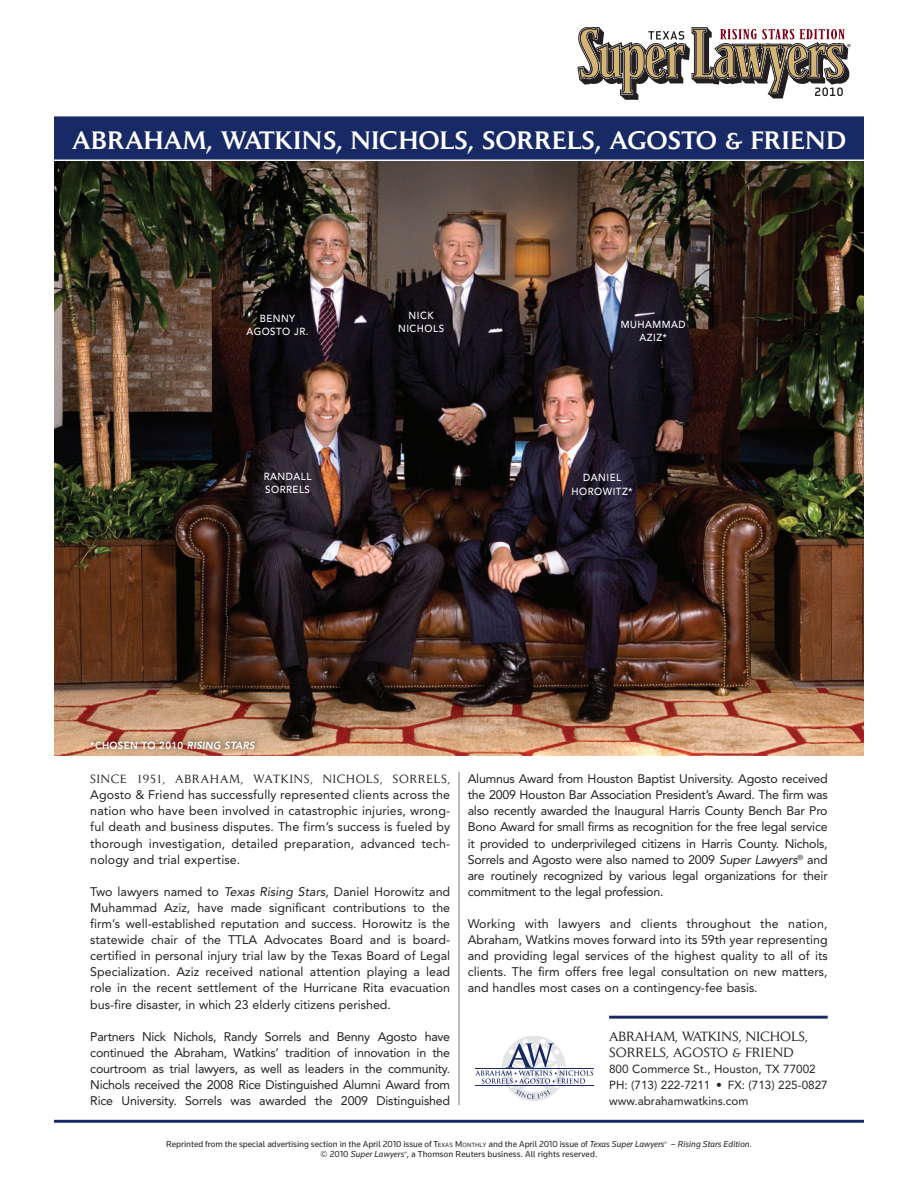
<style>
.page{position:relative;width:918px;height:1188px;background:#fff}
.page>*{position:absolute;margin:0;border:0;box-sizing:border-box;transform-origin:0 0}
.t1{font:500 24.9px "Daily News";color:#fff}
.t2{font:13.2px/16px "Daily News";letter-spacing:.02em;color:#231f20}
.t3{font:12.45px/16px "Avenir";color:#231f20;text-align:justify}
.t4{font:11.7px/16px "Avenir";color:#231f20}
.t5{font:11.7px "Daily News";letter-spacing:.07em;color:#231f20}
.t6{font:500 10.2px/13.2px "Avenir";letter-spacing:.05em;color:#fff;text-align:center;scale:.95 1}
.t7{font:800 10.2px "Avenir";letter-spacing:.03em;color:#fff;scale:.95 1}
.t8{font:9px/10.5px "Knowledge";color:#231f20;text-align:center}
.s1{font-style:italic}
.s2{font-size:6.3px}
</style>
<div class="page">
<svg style="left:578px;top:27px;width:272px;height:73px"></svg>
<img style="left:54px;top:161px;width:810px;height:595px">
<div style="left:54px;top:119px;width:810px;height:41px;background:#182a65"></div>
<hr style="left:459px;top:772px;width:1px;height:333px;background:#76787b">
<hr style="left:609px;top:1016px;width:219px;height:3px;background:#182a65">
<hr style="left:54px;top:1120px;width:810px;height:3px;background:#182a65">
<hr style="left:54px;top:116px;width:810px;height:3px;background:#182a65">
<img style="left:85px;top:735px;width:175px;height:19px">
<svg style="left:475px;top:1036px;width:118px;height:65px"></svg>
<hr style="left:475px;top:1069px;width:118px;height:1px;background:#182a65">
<hr style="left:475px;top:1085px;width:118px;height:1px;background:#182a65">
<h1 class="t1" style="left:72px;top:131px;width:776px">ABRAHAM, WATKINS, NICHOLS, SORRELS, AGOSTO &amp; FRIEND</h1>
<p class="t6" style="left:246px;top:313px;width:67px">BENNY<br>AGOSTO JR.</p>
<p class="t6" style="left:264px;top:471px;width:52px;text-align:left">RANDALL<br>SORRELS</p>
<p class="t6" style="left:398px;top:310px;width:50px">NICK<br>NICHOLS</p>
<p class="t6" style="left:621px;top:319px;width:70px">MUHAMMAD<br>AZIZ*</p>
<p class="t6" style="left:572px;top:472px;width:66px">DANIEL<br>HOROWITZ*</p>
<p class="t7" style="left:90px;top:741px;width:175px">*CHOSEN TO 2010 <span class="s1">RISING STARS</span></p>
<p class="t5" style="left:90px;top:775px;width:361px">SINCE 1951, ABRAHAM, WATKINS, NICHOLS, SORRELS,</p>
<p class="t3" style="left:90px;top:788px;width:361px">Agosto &amp; Friend has successfully represented clients across the nation who have been involved in catastrophic injuries, wrong&shy;ful death and business disputes. The firm’s success is fueled by thorough investigation, detailed preparation, advanced tech&shy;nology and trial expertise.</p>
<p class="t3" style="left:90px;top:885px;width:361px">Two lawyers named to <span class="s1">Texas Rising Stars</span>, Daniel Horowitz and Muhammad Aziz, have made significant contributions to the firm’s well-established reputation and success. Horowitz is the statewide chair of the TTLA Advocates Board and is board&shy;certified in personal injury trial law by the Texas Board of Legal Specialization. Aziz received national attention playing a lead role in the recent settlement of the Hurricane Rita evacuation bus-fire disaster, in which 23 elderly citizens perished.</p>
<p class="t3" style="left:90px;top:1029px;width:361px">Partners Nick Nichols, Randy Sorrels and Benny Agosto have continued the Abraham, Watkins’ tradition of innovation in the courtroom as trial lawyers, as well as leaders in the community.<br>Nichols received the 2008 Rice Distinguished Alumni Award from Rice University. Sorrels was awarded the 2009 Distinguished</p>
<p class="t3" style="left:468px;top:772px;width:361px">Alumnus Award from Houston Baptist University. Agosto received the 2009 Houston Bar Association President’s Award. The firm was also recently awarded the Inaugural Harris County Bench Bar Pro Bono Award for small firms as recognition for the free legal service it provided to underprivileged citizens in Harris County. Nichols, Sorrels and Agosto were also named to 2009 <span class="s1">Super Lawyers</span><sup>®</sup> and are routinely recognized by various legal organizations for their commitment to the legal profession.</p>
<p class="t3" style="left:468px;top:917px;width:361px">Working with lawyers and clients throughout the nation, Abraham, Watkins moves forward into its 59th year representing and providing legal services of the highest quality to all of its clients. The firm offers free legal consultation on new matters, and handles most cases on a contingency-fee basis.</p>
<p class="t2" style="left:609px;top:1029px;width:200px">ABRAHAM, WATKINS, NICHOLS,<br>SORRELS, AGOSTO &amp; FRIEND</p>
<p class="t4" style="left:609px;top:1062px;width:220px">800 Commerce St., Houston, TX 77002<br>PH: (713) 222-7211 • FX: (713) 225-0827 www.abrahamwatkins.com</p>
<p class="t8" style="left:166px;top:1139px;width:587px">Reprinted from the special advertising section in the April 2010 issue of T<span class="s2">EXAS</span> M<span class="s2">ONTHLY</span> and the April 2010 issue of <span class="s1">Texas Super Lawyers</span><sup>®</sup> – <span class="s1">Rising Stars Edition</span>. © 2010 <span class="s1">Super Lawyers</span><sup>®</sup>, a Thomson Reuters business. All rights reserved.</p>
</div>
